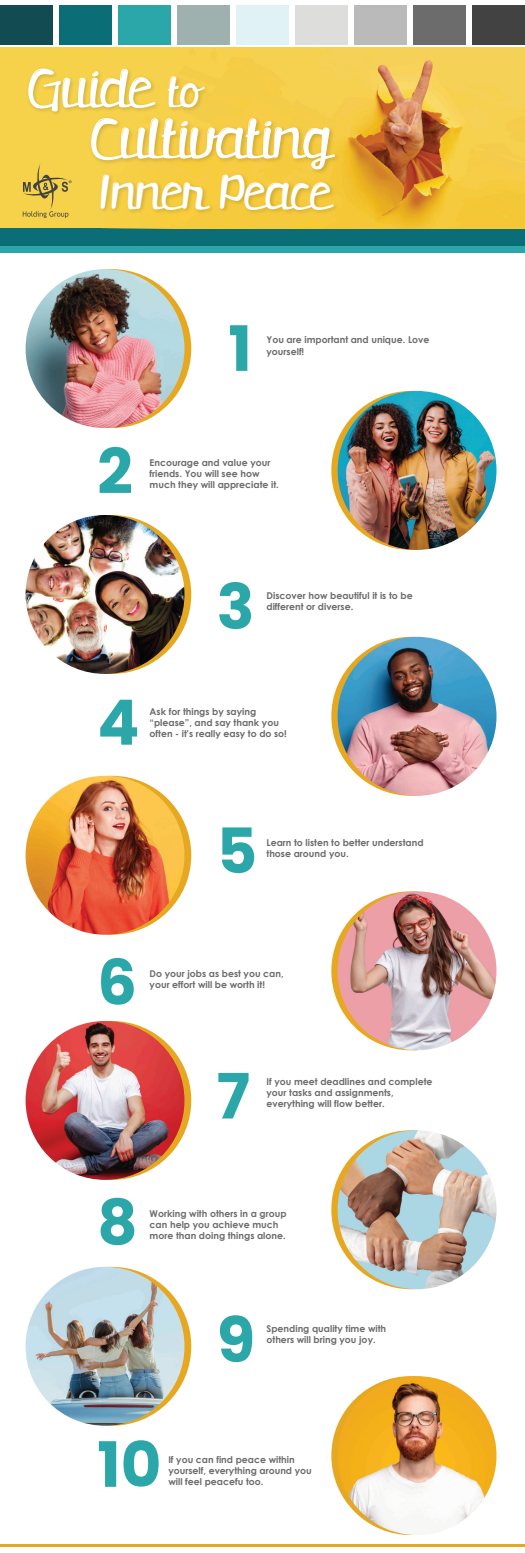
<style>
.page{position:relative;width:525px;height:1553px;background:#fff}
.page>*{position:absolute;margin:0;border:0;box-sizing:border-box;transform-origin:0 0}
.t1{font:700 62.5px "Poppins";color:#2ba7a9}
.t2{font:55px "retrofitted";color:#fff}
.t3{font:53.12px "retrofitted";color:#fff}
.t4{font:47.5px "retrofitted";color:#fff}
.t5{font:700 9.38px/11.2px "Century Gothic";color:#6c6c6c}
.s1{font-size:42.5px}
</style>
<div class="page">
<div style="left:0;top:244px;width:525px;height:9px;background:#2ba7a9"></div>
<hr style="left:0;top:1544px;width:525px;height:2px;background:#e7a821">
<div style="left:0;top:5px;width:52px;height:39px;background:#134b52"></div>
<div style="left:59px;top:5px;width:52px;height:39px;background:#0b6d76"></div>
<div style="left:177px;top:5px;width:52px;height:39px;background:#9eb1af"></div>
<div style="left:118px;top:5px;width:52px;height:39px;background:#2ba7a9"></div>
<div style="left:236px;top:5px;width:53px;height:39px;background:#e1f2f7"></div>
<div style="left:296px;top:5px;width:52px;height:39px;background:#dddddb"></div>
<div style="left:355px;top:5px;width:52px;height:39px;background:#bababa"></div>
<div style="left:473px;top:5px;width:52px;height:39px;background:#434242"></div>
<div style="left:414px;top:5px;width:52px;height:39px;background:#6c6c6c"></div>
<div style="left:0;top:48px;width:525px;height:180px;background:#f6d24b"></div>
<div style="left:0;top:228px;width:525px;height:18px;background:#0b6d76"></div>
<img style="left:289px;top:48px;width:236px;height:180px">
<svg style="left:22px;top:182px;width:2px;height:35px"></svg>
<svg style="left:32px;top:269px;width:159px;height:159px"></svg>
<img style="left:26px;top:269px;width:158px;height:159px;border-radius:79px">
<svg style="left:331px;top:391px;width:159px;height:159px"></svg>
<img style="left:338px;top:391px;width:159px;height:159px;border-radius:79px">
<svg style="left:32px;top:515px;width:159px;height:159px"></svg>
<img style="left:26px;top:515px;width:158px;height:159px;border-radius:79px">
<svg style="left:331px;top:637px;width:159px;height:159px"></svg>
<img style="left:338px;top:637px;width:159px;height:159px;border-radius:79px">
<div style="left:32px;top:776px;width:159px;height:159px;background:#e7a821;border-radius:50%"></div>
<img style="left:26px;top:776px;width:158px;height:159px;border-radius:79px">
<svg style="left:331px;top:891px;width:159px;height:159px"></svg>
<img style="left:338px;top:891px;width:159px;height:159px;border-radius:79px">
<svg style="left:32px;top:1021px;width:159px;height:159px"></svg>
<img style="left:26px;top:1021px;width:158px;height:159px;border-radius:79px">
<svg style="left:331px;top:1130px;width:159px;height:159px"></svg>
<img style="left:338px;top:1130px;width:159px;height:159px;border-radius:79px">
<svg style="left:32px;top:1267px;width:159px;height:159px"></svg>
<img style="left:26px;top:1267px;width:158px;height:159px;border-radius:79px">
<svg style="left:331px;top:1376px;width:159px;height:159px"></svg>
<img style="left:338px;top:1376px;width:159px;height:159px;border-radius:79px">
<img style="left:24px;top:51px;width:331px;height:226px">
<h3 class="t3" style="left:28px;top:55px;width:174px">Guide <span class="s1">to</span></h3>
<h2 class="t2" style="left:90px;top:104px;width:242px">Cultivating</h2>
<h3 class="t4" style="left:101px;top:162px;width:232px">Inner Peace</h3>
<h1 class="t1" style="left:228px;top:313px;width:25px">1</h1>
<p class="t5" style="left:267px;top:334px;width:164px">You are important and unique. Love yourself!</p>
<h1 class="t1" style="left:97px;top:435px;width:37px">2</h1>
<p class="t5" style="left:150px;top:456px;width:122px">Encourage and value your friends. You will see how</p>
<p class="t5" style="left:150px;top:479px;width:131px">much they will appreciate it.</p>
<h1 class="t1" style="left:217px;top:571px;width:39px">3</h1>
<p class="t5" style="left:267px;top:589px;width:148px">Discover how beautiful it is to be</p>
<p class="t5" style="left:267px;top:600px;width:88px">different or diverse.</p>
<h1 class="t1" style="left:97px;top:686px;width:44px">4</h1>
<p class="t5" style="left:150px;top:705px;width:131px">Ask for things by saying “please”, and say thank you</p>
<p class="t5" style="left:150px;top:728px;width:139px">often - it's really easy to do so!</p>
<h1 class="t1" style="left:217px;top:815px;width:42px">5</h1>
<p class="t5" style="left:267px;top:836px;width:159px">Learn to listen to better understand</p>
<p class="t5" style="left:267px;top:847px;width:84px">those around you.</p>
<h1 class="t1" style="left:97px;top:946px;width:41px">6</h1>
<p class="t5" style="left:150px;top:967px;width:136px">Do your jobs as best you can,</p>
<p class="t5" style="left:150px;top:979px;width:117px">your effort will be worth it!</p>
<h1 class="t1" style="left:217px;top:1060px;width:35px">7</h1>
<p class="t5" style="left:267px;top:1075px;width:168px">If you meet deadlines and complete your tasks and assignments,</p>
<p class="t5" style="left:267px;top:1098px;width:120px">everything will flow better.</p>
<h1 class="t1" style="left:97px;top:1186px;width:42px">8</h1>
<p class="t5" style="left:150px;top:1207px;width:138px">Working with others in a group can help you achieve much</p>
<p class="t5" style="left:150px;top:1230px;width:138px">more than doing things alone.</p>
<h1 class="t1" style="left:217px;top:1304px;width:40px">9</h1>
<p class="t5" style="left:267px;top:1322px;width:121px">Spending quality time with</p>
<p class="t5" style="left:267px;top:1333px;width:111px">others will bring you joy.</p>
<h1 class="t1" style="left:97px;top:1429px;width:66px">10</h1>
<p class="t5" style="left:168px;top:1453px;width:145px">If you can find peace within yourself, everything around you</p>
<p class="t5" style="left:168px;top:1476px;width:97px">will feel peacefu too.</p>
</div>
